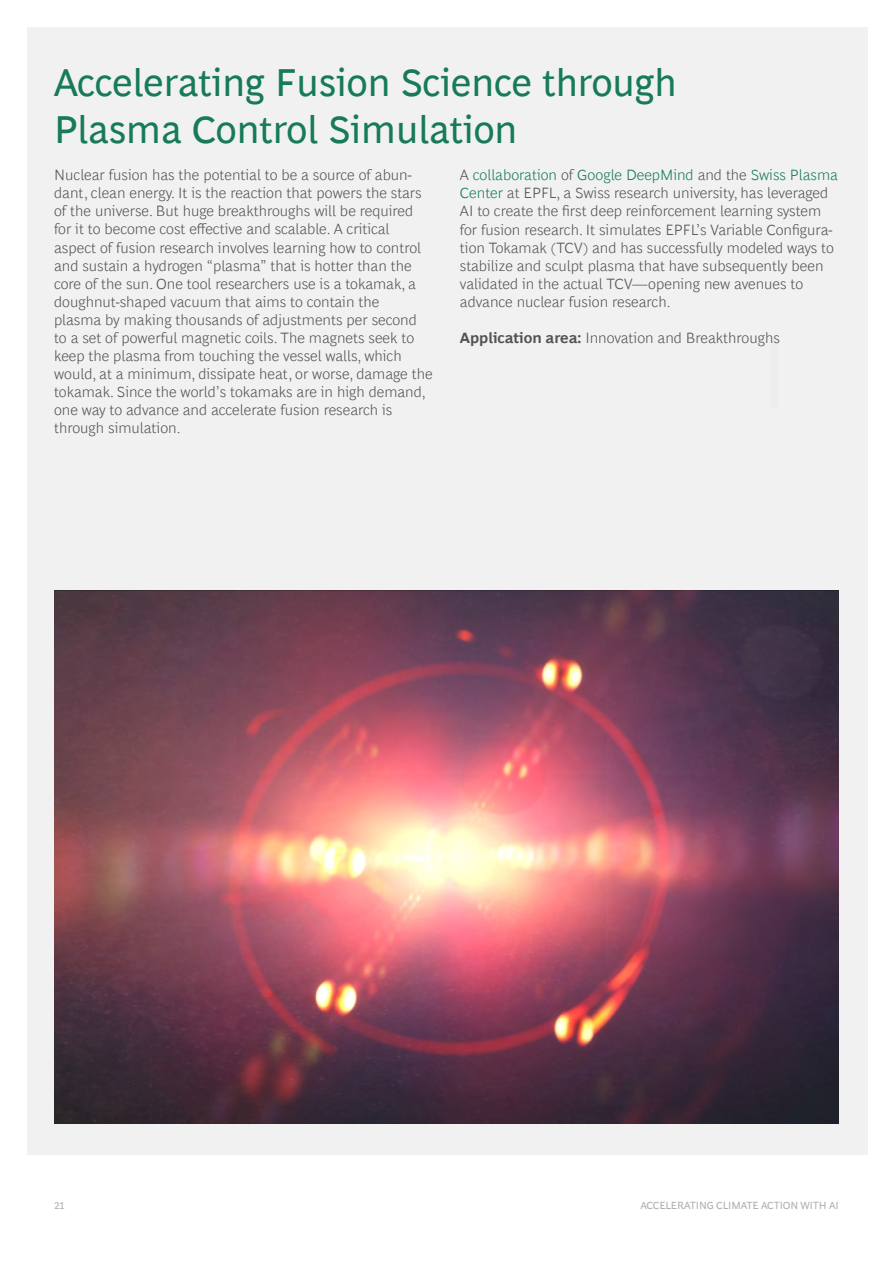
<style>
.page{position:relative;width:893px;height:1263px;background:#fff}
.page>*{position:absolute;margin:0;border:0;box-sizing:border-box;transform-origin:0 0}
.t1{font:39px/46.8px "Henderson BCG Sans";color:#177b57}
.t2{font:300 15px/18px "Henderson BCG Sans";color:#535353}
.t3{font:10.5px "Henderson BCG Sans";letter-spacing:-.02em;color:#b1b1b1}
.s1{color:#177b57}
.s2{font-weight:700}
</style>
<div class="page">
<div style="left:27px;top:27px;width:840px;height:1127px;background:#f1f1f2"></div>
<div style="left:771px;top:340px;width:6px;height:68px;background:#ededee"></div>
<hr style="left:892px;top:54px;width:1px;height:579px;background:#979898">
<img style="left:54px;top:591px;width:785px;height:532px">
<h1 class="t1" style="left:54px;top:56px;width:624px">Accelerating Fusion Science through<br>Plasma Control Simulation</h1>
<p class="t2" style="left:54px;top:165px;width:380px">Nuclear fusion has the potential to be a source of abun&shy;dant, clean energy. It is the reaction that powers the stars of the universe. But huge breakthroughs will be required for it to become cost effective and scalable. A critical aspect of fusion research involves learning how to control and sustain a hydrogen “plasma” that is hotter than the core of the sun. One tool researchers use is a tokamak, a doughnut-shaped vacuum that aims to contain the<br>plasma by making thousands of adjustments per second to a set of powerful magnetic coils. The magnets seek to keep the plasma from touching the vessel walls, which would, at a minimum, dissipate heat, or worse, damage the tokamak. Since the world’s tokamaks are in high demand, one way to advance and accelerate fusion research is through simulation.</p>
<p class="t2" style="left:460px;top:165px;width:380px">A <span class="s1">collaboration</span> of <span class="s1">Google DeepMind</span> and the <span class="s1">Swiss Plasma Center</span> at EPFL, a Swiss research university, has leveraged AI to create the first deep reinforcement learning system for fusion research. It simulates EPFL’s Variable Configura&shy;tion Tokamak (TCV) and has successfully modeled ways to stabilize and sculpt plasma that have subsequently been validated in the actual TCV—opening new avenues to advance nuclear fusion research.</p>
<p class="t2" style="left:460px;top:327px;width:321px"><span class="s2">Application area:</span> Innovation and Breakthroughs</p>
<p class="t3" style="left:54px;top:1198px;width:12px">21</p>
<p class="t3" style="left:640px;top:1198px;width:200px">ACCELERATING CLIMATE ACTION WITH AI</p>
</div>
